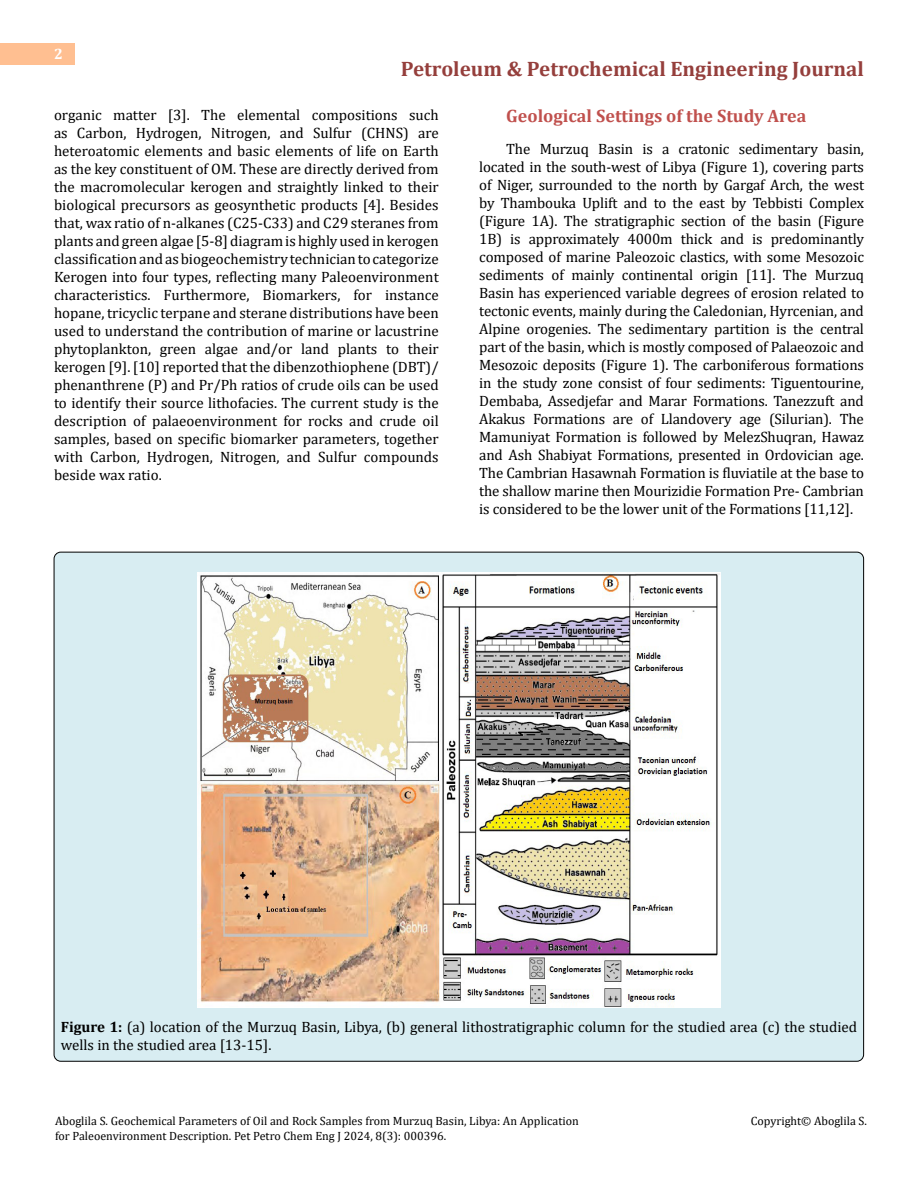
<style>
.page{position:relative;width:918px;height:1188px;background:#fff}
.page>*{position:absolute;margin:0;border:0;box-sizing:border-box;transform-origin:0 0}
.t1{font:700 21px "Cambria";color:#953f3c}
.t2{font:700 18px "Cambria";color:#c0504d}
.t3{font:15px/18px "Cambria";color:#000;text-align:justify}
.t4{font:700 15px "Cambria";color:#fff}
.t5{font:12px/14.4px "Cambria";color:#000}
.s1{font-weight:700}
</style>
<div class="page">
<div style="left:0;top:43px;width:75px;height:21px;background:#ffbf91"></div>
<div style="left:54px;top:552px;width:810px;height:509px;background:#d8edf2;border-radius:7px"></div>
<img style="left:197px;top:573px;width:524px;height:434px">
<p class="t4" style="left:54px;top:44px;width:10px">2</p>
<h1 class="t1" style="left:401px;top:54px;width:465px">Petroleum &amp; Petrochemical Engineering Journal</h1>
<p class="t3" style="left:54px;top:105px;width:386px">organic matter [3]. The elemental compositions such as Carbon, Hydrogen, Nitrogen, and Sulfur (CHNS) are heteroatomic elements and basic elements of life on Earth as the key constituent of OM. These are directly derived from the macromolecular kerogen and straightly linked to their biological precursors as geosynthetic products [4]. Besides that, wax ratio of n-alkanes (C25-C33) and C29 steranes from plants and green algae [5-8] diagram is highly used in kerogen classification and as biogeochemistry technician to categorize Kerogen into four types, reflecting many Paleoenvironment characteristics. Furthermore, Biomarkers, for instance hopane, tricyclic terpane and sterane distributions have been used to understand the contribution of marine or lacustrine phytoplankton, green algae and/or land plants to their kerogen [9]. [10] reported that the dibenzothiophene (DBT)/ phenanthrene (P) and Pr/Ph ratios of crude oils can be used to identify their source lithofacies. The current study is the description of palaeoenvironment for rocks and crude oil samples, based on specific biomarker parameters, together with Carbon, Hydrogen, Nitrogen, and Sulfur compounds beside wax ratio.</p>
<p class="t2" style="left:506px;top:103px;width:302px">Geological Settings of the Study Area</p>
<p class="t3" style="left:479px;top:139px;width:386px;text-indent:27px">The Murzuq Basin is a cratonic sedimentary basin, located in the south-west of Libya (Figure 1), covering parts of Niger, surrounded to the north by Gargaf Arch, the west by Thambouka Uplift and to the east by Tebbisti Complex (Figure 1A). The stratigraphic section of the basin (Figure 1B) is approximately 4000m thick and is predominantly composed of marine Paleozoic clastics, with some Mesozoic sediments of mainly continental origin [11]. The Murzuq Basin has experienced variable degrees of erosion related to tectonic events, mainly during the Caledonian, Hyrcenian, and Alpine orogenies. The sedimentary partition is the central part of the basin, which is mostly composed of Palaeozoic and Mesozoic deposits (Figure 1). The carboniferous formations in the study zone consist of four sediments: Tiguentourine, Dembaba, Assedjefar and Marar Formations. Tanezzuft and Akakus Formations are of Llandovery age (Silurian). The Mamuniyat Formation is followed by MelezShuqran, Hawaz and Ash Shabiyat Formations, presented in Ordovician age.<br>The Cambrian Hasawnah Formation is fluviatile at the base to the shallow marine then Mourizidie Formation Pre- Cambrian is considered to be the lower unit of the Formations [11,12].</p>
<p class="t3" style="left:61px;top:1018px;width:798px"><span class="s1">Figure 1:</span> (a) location of the Murzuq Basin, Libya, (b) general lithostratigraphic column for the studied area (c) the studied wells in the studied area [13-15].</p>
<p class="t5" style="left:55px;top:1114px;width:525px">Aboglila S. Geochemical Parameters of Oil and Rock Samples from Murzuq Basin, Libya: An Application for Paleoenvironment Description. Pet Petro Chem Eng J 2024, 8(3): 000396.</p>
<p class="t5" style="left:751px;top:1114px;width:118px">Copyright© Aboglila S.</p>
</div>
